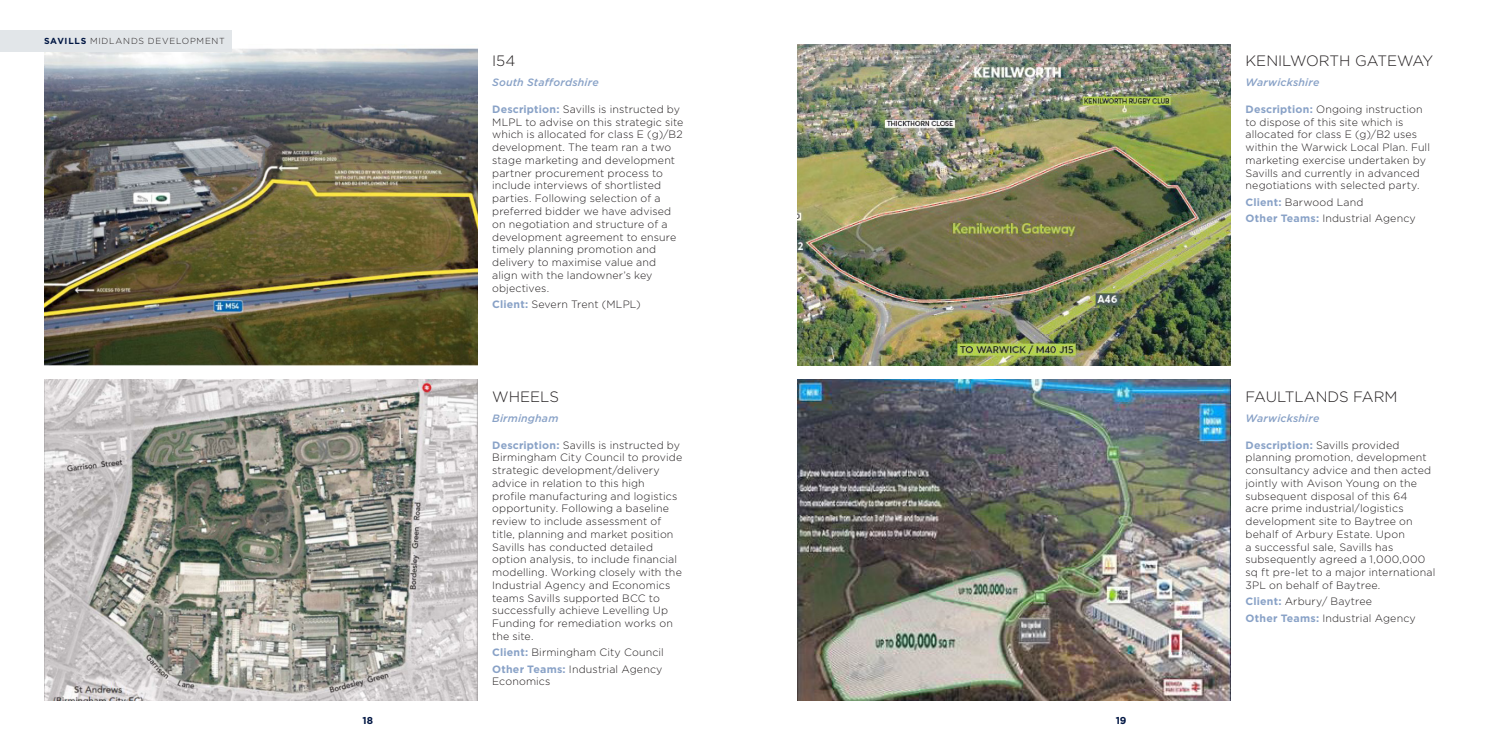
<style>
.page{position:relative;width:1489px;height:745px;background:#fff}
.page>*{position:absolute;margin:0;border:0;box-sizing:border-box;transform-origin:0 0}
.Case_Study_Headings{font:300 15px "Gotham";color:#231f20}
.H4_-_Subheading_2__B{font:300 10.62px/12.8px "Gotham";letter-spacing:.01em;color:#231f20}
.H4_-_Subheading_2__B-2{font:italic 500 10.62px "Gotham";letter-spacing:.015em;color:#89a2c7}
.t1{font:700 10px "Gotham";color:#001643}
.Header_Tag_text{font:300 8.75px "Gotham";letter-spacing:.09em;color:#231f20}
.s1{font-weight:700;color:#001643}
.s2{font-weight:700;color:#89a2c7}
</style>
<div class="page">
<img style="left:44px;top:48px;width:433px;height:317px">
<img style="left:797px;top:44px;width:433px;height:321px">
<img style="left:44px;top:380px;width:433px;height:320px">
<img style="left:797px;top:380px;width:433px;height:320px">
<div style="left:0;top:30px;width:232px;height:21px;background:#e2e6e9"></div>
<p class="Header_Tag_text" style="left:44px;top:36px;width:182px"><span class="s1">SAVILLS</span> MIDLANDS DEVELOPMENT</p>
<p class="Case_Study_Headings" style="left:492px;top:53px;width:25px">I54</p>
<p class="H4_-_Subheading_2__B-2" style="left:492px;top:75px;width:108px">South Staffordshire</p>
<p class="H4_-_Subheading_2__B" style="left:492px;top:102px;width:193px"><span class="s2">Description:</span> Savills is instructed by<br>MLPL to advise on this strategic site which is allocated for class E (g)/B2 development. The team ran a two stage marketing and development partner procurement process to include interviews of shortlisted parties. Following selection of a preferred bidder we have advised on negotiation and structure of a development agreement to ensure timely planning promotion and delivery to maximise value and align with the landowner’s key objectives.</p>
<p class="H4_-_Subheading_2__B" style="left:492px;top:297px;width:150px"><span class="s2">Client:</span> Severn Trent (MLPL)</p>
<p class="Case_Study_Headings" style="left:492px;top:388px;width:68px">WHEELS</p>
<p class="H4_-_Subheading_2__B-2" style="left:492px;top:410px;width:68px">Birmingham</p>
<p class="H4_-_Subheading_2__B" style="left:492px;top:438px;width:192px"><span class="s2">Description:</span> Savills is instructed by Birmingham City Council to provide strategic development/delivery advice in relation to this high<br>profile manufacturing and logistics opportunity. Following a baseline review to include assessment of title, planning and market position Savills has conducted detailed option analysis, to include financial modelling. Working closely with the Industrial Agency and Economics teams Savills supported BCC to successfully achieve Levelling Up Funding for remediation works on the site.</p>
<p class="H4_-_Subheading_2__B" style="left:492px;top:645px;width:173px"><span class="s2">Client:</span> Birmingham City Council</p>
<p class="H4_-_Subheading_2__B" style="left:492px;top:662px;width:172px"><span class="s2">Other Teams:</span> Industrial Agency<br>Economics</p>
<p class="t1" style="left:362px;top:714px;width:12px">18</p>
<p class="t1" style="left:1115px;top:714px;width:12px">19</p>
<p class="Case_Study_Headings" style="left:1245px;top:53px;width:189px">KENILWORTH GATEWAY</p>
<p class="H4_-_Subheading_2__B-2" style="left:1245px;top:75px;width:75px">Warwickshire</p>
<p class="H4_-_Subheading_2__B" style="left:1245px;top:102px;width:186px"><span class="s2">Description:</span> Ongoing instruction to dispose of this site which is allocated for class E (g)/B2 uses within the Warwick Local Plan. Full marketing exercise undertaken by Savills and currently in advanced negotiations with selected party.</p>
<p class="H4_-_Subheading_2__B" style="left:1245px;top:195px;width:119px"><span class="s2">Client:</span> Barwood Land</p>
<p class="H4_-_Subheading_2__B" style="left:1245px;top:212px;width:172px"><span class="s2">Other Teams:</span> Industrial Agency</p>
<p class="Case_Study_Headings" style="left:1245px;top:388px;width:154px">FAULTLANDS FARM</p>
<p class="H4_-_Subheading_2__B-2" style="left:1245px;top:410px;width:75px">Warwickshire</p>
<p class="H4_-_Subheading_2__B" style="left:1245px;top:438px;width:191px"><span class="s2">Description:</span> Savills provided planning promotion, development consultancy advice and then acted jointly with Avison Young on the subsequent disposal of this 64<br>acre prime industrial/logistics development site to Baytree on behalf of Arbury Estate. Upon<br>a successful sale, Savills has subsequently agreed a 1,000,000 sq ft pre-let to a major international<br>3PL on behalf of Baytree.</p>
<p class="H4_-_Subheading_2__B" style="left:1245px;top:594px;width:128px"><span class="s2">Client:</span> Arbury/ Baytree</p>
<p class="H4_-_Subheading_2__B" style="left:1245px;top:611px;width:172px"><span class="s2">Other Teams:</span> Industrial Agency</p>
</div>
